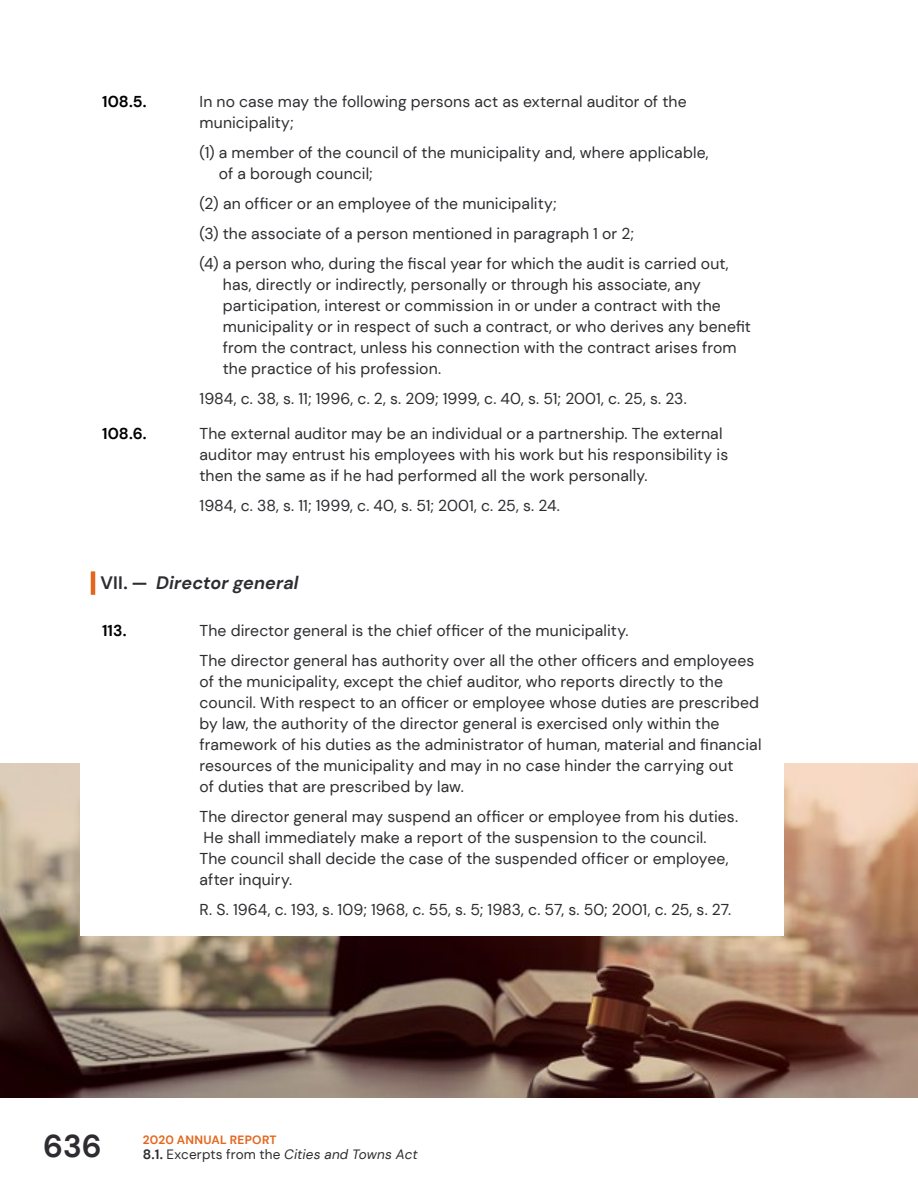
<style>
.page{position:relative;width:918px;height:1188px;background:#fff}
.page>*{position:absolute;margin:0;border:0;box-sizing:border-box;transform-origin:0 0}
.t1{font:700 31.5px "DM Sans";color:#2e2c30}
.t2{font:italic 700 18px "DM Sans";letter-spacing:.005em;color:#2e2c30}
.t3{font:15.75px/21px "DM Sans";letter-spacing:.005em;color:#2e2c30}
.t4{font:700 15.75px "DM Sans";letter-spacing:.01em;color:#000}
.t5{font:italic 13.5px "DM Sans";letter-spacing:.01em;color:#2e2c30}
.t6{font:700 12px "DM Sans";letter-spacing:.015em;color:#e4661d}
.s1{font-style:normal}
.s2{font-weight:700;font-style:normal}
</style>
<div class="page">
<img style="left:0;top:764px;width:918px;height:334px">
<div style="left:80px;top:752px;width:704px;height:184px;background:#fff"></div>
<hr style="left:91px;top:571px;width:4px;height:24px;background:#e4661d">
<p class="t4" style="left:102px;top:92px;width:46px">108.5.</p>
<p class="t3" style="left:199px;top:91px;width:489px">In no case may the following persons act as external auditor of the municipality;</p>
<p class="t3" style="left:219px;top:142px;width:491px;text-indent:-19px">(1) a member of the council of the municipality and, where applicable, of a borough council;</p>
<p class="t3" style="left:199px;top:189px;width:531px;line-height:30px">(2) an officer or an employee of the municipality;<br>(3) the associate of a person mentioned in paragraph 1 or 2;<br>(4) a person who, during the fiscal year for which the audit is carried out,</p>
<p class="t3" style="left:223px;top:274px;width:530px">has, directly or indirectly, personally or through his associate, any participation, interest or commission in or under a contract with the municipality or in respect of such a contract, or who derives any benefit from the contract, unless his connection with the contract arises from the practice of his profession.</p>
<p class="t3" style="left:199px;top:388px;width:489px">1984, c. 38, s. 11; 1996, c. 2, s. 209; 1999, c. 40, s. 51; 2001, c. 25, s. 23.</p>
<p class="t4" style="left:102px;top:424px;width:46px">108.6.</p>
<p class="t3" style="left:199px;top:423px;width:530px">The external auditor may be an individual or a partnership. The external auditor may entrust his employees with his work but his responsibility is then the same as if he had performed all the work personally.</p>
<p class="t3" style="left:199px;top:495px;width:362px">1984, c. 38, s. 11; 1999, c. 40, s. 51; 2001, c. 25, s. 24.</p>
<p class="t2" style="left:100px;top:572px;width:200px"><span class="s1">VII. —</span> Director general</p>
<p class="t4" style="left:102px;top:621px;width:26px">113.</p>
<p class="t3" style="left:199px;top:616px;width:556px;line-height:30px">The director general is the chief officer of the municipality.<br>The director general has authority over all the other officers and employees</p>
<p class="t3" style="left:199px;top:671px;width:564px">of the municipality, except the chief auditor, who reports directly to the council. With respect to an officer or employee whose duties are prescribed by law, the authority of the director general is exercised only within the framework of his duties as the administrator of human, material and financial resources of the municipality and may in no case hinder the carrying out<br>of duties that are prescribed by law.</p>
<p class="t3" style="left:199px;top:806px;width:540px">The director general may suspend an officer or employee from his duties.<br>He shall immediately make a report of the suspension to the council.<br>The council shall decide the case of the suspended officer or employee, after inquiry.</p>
<p class="t3" style="left:199px;top:899px;width:533px">R. S. 1964, c. 193, s. 109; 1968, c. 55, s. 5; 1983, c. 57, s. 50; 2001, c. 25, s. 27.</p>
<h1 class="t1" style="left:43px;top:1126px;width:60px">636</h1>
<p class="t6" style="left:143px;top:1132px;width:136px">2020 ANNUAL REPORT</p>
<p class="t5" style="left:143px;top:1146px;width:277px"><span class="s2">8.1.</span> <span class="s1">Excerpts from the</span> Cities and Towns Act</p>
</div>
